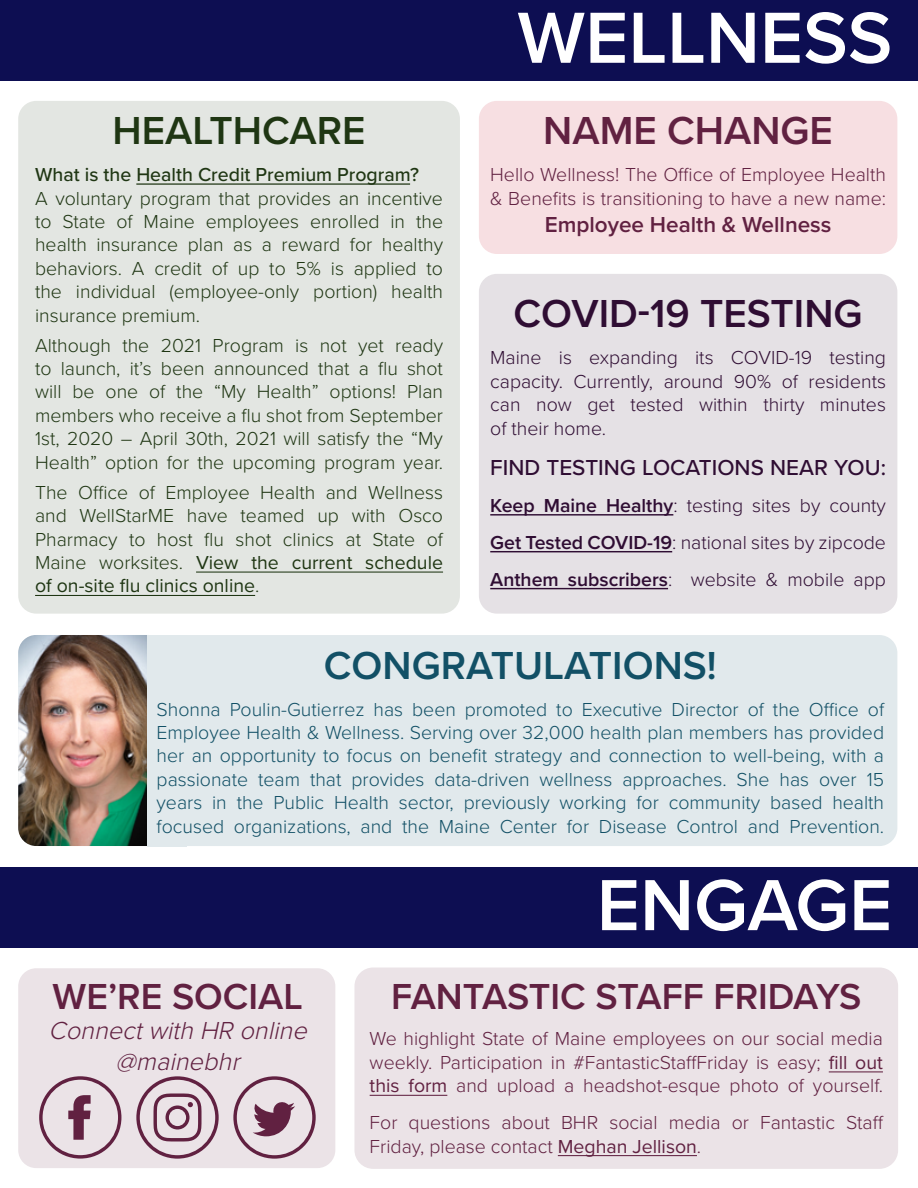
<style>
.page{position:relative;width:918px;height:1188px;background:#fff}
.page>*{position:absolute;margin:0;border:0;box-sizing:border-box;transform-origin:0 0}
.Page_Heading_H1{font:600 75px "Proxima Nova";color:#fff}
.Sweater_Title_H2{font:600 40.5px "Proxima Nova";color:#125066}
.Wine_Title_H2{font:600 40.5px "Proxima Nova";color:#2f0d33}
.Sage_Title_H2{font:600 40.5px "Proxima Nova";color:#1f3613}
.Apple_Title_H2{font:600 40.5px "Proxima Nova";color:#612141}
.Burgandy_Title_H2{font:600 37.5px "Proxima Nova";color:#612141}
.Burgandy_Social_P{font:italic 300 25.5px "Proxima Nova";color:#612141}
.Wine_P{font:500 22.5px "Proxima Nova";color:#2f0d33}
.Apple_13_P{font:600 22.5px "Proxima Nova";color:#612141}
.Sage_P_size_13{font:300 19.5px/23.4px "Proxima Nova";color:#1f3613}
.Sweater_13_P{font:300 19.5px/23.4px "Proxima Nova";color:#125066;text-align:justify}
.Social_2_P{font:300 19.5px/23.4px "Proxima Nova";color:#612141;text-align:justify}
.Wine_P-2{font:300 19.5px "Proxima Nova";color:#2f0d33}
.Apple_13_P-2{font:300 19.5px/23.4px "Proxima Nova";color:#612141}
.Sage_Spooky_H3{font:500 19.5px "Proxima Nova";color:#1f3613}
.Healthcare_note_P{font:19.5px "Proxima Nova";color:#1f3613}
.s1{font-weight:400}
.s2{font-weight:300}
.s3{font-weight:600}
</style>
<div class="page">
<div style="left:18px;top:101px;width:442px;height:513px;background:#e3e6e2;border-radius:18px"></div>
<div style="left:479px;top:101px;width:418px;height:153px;background:#f7dfe2;border-radius:18px"></div>
<div style="left:479px;top:274px;width:418px;height:340px;background:#e5e1e5;border-radius:18px"></div>
<div style="left:18px;top:968px;width:317px;height:200px;background:#ebe3e7;border-radius:18px"></div>
<div style="left:18px;top:635px;width:879px;height:211px;background:#e1e9ec;border-radius:18px"></div>
<div style="left:0;top:867px;width:918px;height:81px;background:#0d0e52"></div>
<svg style="left:39px;top:1076px;width:82px;height:83px"></svg>
<svg style="left:136px;top:1076px;width:83px;height:83px"></svg>
<svg style="left:233px;top:1076px;width:83px;height:83px"></svg>
<div style="left:355px;top:968px;width:542px;height:200px;background:#ebe3e7;border-radius:18px"></div>
<div style="left:354px;top:968px;width:544px;height:201px;border:2px solid #ebe3e7;border-radius:18px"></div>
<div style="left:0;top:0;width:918px;height:81px;background:#0d0e52"></div>
<hr style="left:136px;top:183px;width:274px;height:2px;background:#1f3613">
<hr style="left:196px;top:572px;width:247px;height:1px;background:#1f3613">
<hr style="left:35px;top:595px;width:220px;height:1px;background:#1f3613">
<hr style="left:490px;top:514px;width:183px;height:2px;background:#2f0d33">
<hr style="left:490px;top:551px;width:182px;height:1px;background:#2f0d33">
<hr style="left:490px;top:588px;width:178px;height:1px;background:#2f0d33">
<img style="left:18px;top:635px;width:129px;height:211px">
<hr style="left:829px;top:1071px;width:54px;height:1px;background:#612141">
<hr style="left:370px;top:1095px;width:77px;height:1px;background:#612141">
<hr style="left:558px;top:1155px;width:139px;height:1px;background:#612141">
<h2 class="Sage_Title_H2" style="left:113px;top:101px;width:254px">HEALTHCARE</h2>
<h3 class="Sage_Spooky_H3" style="left:35px;top:160px;width:385px">What is the Health Credit Premium Program?</h3>
<p class="Sage_P_size_13" style="left:35px;top:185px;width:409px">A voluntary program that provides an incentive</p>
<p class="Sage_P_size_13" style="left:35px;top:209px;width:409px">to State of Maine employees enrolled in the</p>
<p class="Sage_P_size_13" style="left:35px;top:232px;width:409px">health insurance plan as a reward for healthy</p>
<p class="Sage_P_size_13" style="left:35px;top:255px;width:409px">behaviors. A credit of up to 5% is applied to</p>
<p class="Sage_P_size_13" style="left:35px;top:279px;width:409px">the individual (employee-only portion) health</p>
<p class="Sage_P_size_13" style="left:35px;top:302px;width:166px">insurance premium.</p>
<p class="Sage_P_size_13" style="left:35px;top:332px;width:409px">Although the 2021 Program is not yet ready to launch, it’s been announced that a flu shot</p>
<p class="Sage_P_size_13" style="left:35px;top:379px;width:409px">will be one of the “My Health” options! Plan</p>
<p class="Sage_P_size_13" style="left:35px;top:403px;width:409px;text-align:justify">members who receive a flu shot from September 1st, 2020 – April 30th, 2021 will satisfy the “My Health” option for the upcoming program year.</p>
<p class="Sage_P_size_13" style="left:35px;top:480px;width:409px">The Office of Employee Health and Wellness</p>
<p class="Sage_P_size_13" style="left:35px;top:503px;width:409px">and WellStarME have teamed up with Osco</p>
<p class="Sage_P_size_13" style="left:35px;top:526px;width:409px">Pharmacy to host flu shot clinics at State of<br>Maine worksites. <span class="s1">View the current schedule</span></p>
<p class="Healthcare_note_P" style="left:35px;top:571px;width:226px">of on-site flu clinics online<span class="s2">.</span></p>
<h1 class="Page_Heading_H1" style="left:517px;top:-18px;width:376px">WELLNESS</h1>
<h2 class="Apple_Title_H2" style="left:543px;top:101px;width:291px">NAME CHANGE</h2>
<p class="Apple_13_P-2" style="left:490px;top:162px;width:397px">Hello Wellness! The Office of Employee Health &amp; Benefits is transitioning to have a new name:</p>
<p class="Apple_13_P" style="left:545px;top:207px;width:288px">Employee Health &amp; Wellness</p>
<h2 class="Wine_Title_H2" style="left:514px;top:284px;width:351px">COVID-19 TESTING</h2>
<p class="Wine_P-2" style="left:490px;top:343px;width:397px">Maine is expanding its COVID-19 testing</p>
<p class="Wine_P-2" style="left:490px;top:367px;width:397px">capacity. Currently, around 90% of residents</p>
<p class="Wine_P-2" style="left:490px;top:390px;width:397px">can now get tested within thirty minutes</p>
<p class="Wine_P-2" style="left:490px;top:414px;width:117px">of their home.</p>
<p class="Wine_P" style="left:490px;top:451px;width:397px">FIND TESTING LOCATIONS NEAR YOU:</p>
<p class="Wine_P-2" style="left:490px;top:491px;width:397px"><span class="s3">Keep Maine Healthy</span>: testing sites by county</p>
<p class="Wine_P-2" style="left:490px;top:528px;width:397px"><span class="s3">Get Tested COVID-19</span>: national sites by zipcode</p>
<p class="Wine_P-2" style="left:490px;top:565px;width:397px"><span class="s3">Anthem subscribers</span>: website &amp; mobile app</p>
<h2 class="Sweater_Title_H2" style="left:324px;top:635px;width:394px">CONGRATULATIONS!</h2>
<p class="Sweater_13_P" style="left:157px;top:696px;width:729px">Shonna Poulin-Gutierrez has been promoted to Executive Director of the Office of</p>
<p class="Sweater_13_P" style="left:157px;top:720px;width:729px">Employee Health &amp; Wellness. Serving over 32,000 health plan members has provided</p>
<p class="Sweater_13_P" style="left:157px;top:743px;width:729px">her an opportunity to focus on benefit strategy and connection to well-being, with a passionate team that provides data-driven wellness approaches. She has over 15 years in the Public Health sector, previously working for community based health</p>
<p class="Sweater_13_P" style="left:157px;top:813px;width:729px">focused organizations, and the Maine Center for Disease Control and Prevention.</p>
<h2 class="Burgandy_Title_H2" style="left:53px;top:968px;width:252px">WE’RE SOCIAL</h2>
<p class="Burgandy_Social_P" style="left:49px;top:1012px;width:267px">ConnectwithHR online</p>
<p class="Burgandy_Social_P" style="left:116px;top:1042px;width:132px">@mainebhr</p>
<h1 class="Page_Heading_H1" style="left:597px;top:849px;width:297px">ENGAGE</h1>
<h2 class="Burgandy_Title_H2" style="left:391px;top:968px;width:472px">FANTASTIC STAFF FRIDAYS</h2>
<p class="Social_2_P" style="left:370px;top:1026px;width:515px">We highlight State of Maine employees on our social media weekly. Participation in #FantasticStaffFriday is easy; <span class="s1">fill out this form</span> and upload a headshot-esque photo of yourself.</p>
<p class="Social_2_P" style="left:370px;top:1110px;width:515px">For questions about BHR social media or Fantastic Staff</p>
<p class="Social_2_P" style="left:370px;top:1133px;width:333px">Friday, please contact <span class="s1">Meghan Jellison</span>.</p>
</div>
